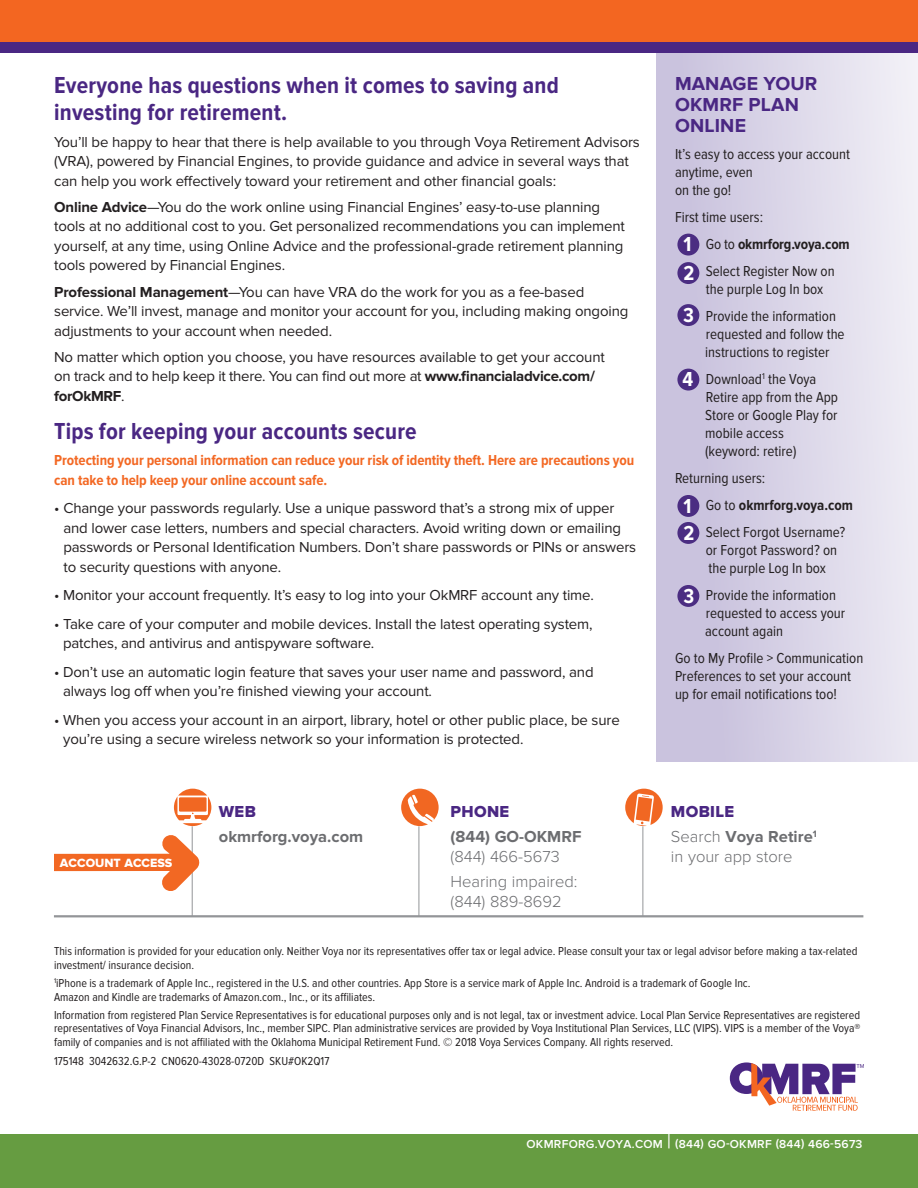
<style>
.page{position:relative;width:918px;height:1188px;background:#fff}
.page>*{position:absolute;margin:0;border:0;box-sizing:border-box;transform-origin:0 0}
.intro{font:700 24px/27px "Proxima Nova Cond";letter-spacing:.01em;color:#4a2783}
.Main_Text{font:700 21px "Proxima Nova Cond";color:#fff}
.Main_Text-2{font:700 19.5px/21px "Proxima Nova";letter-spacing:.01em;color:#4a2783}
.t1{font:300 16.5px/19.5px "Proxima Nova";color:#6c6d70}
.t2{font:700 16.5px/19.5px "Proxima Nova";color:#6c6d70}
.t3{font:16.5px "Proxima Nova Extrabld";letter-spacing:.02em;color:#4a2783}
.intro-2{font:15px/19.5px "Proxima Nova";letter-spacing:-.01em;color:#231f20}
.Main_Text-3{font:15px/19.5px "Proxima Nova";letter-spacing:-.01em;color:#231f20}
.Main_Text-4{font:15px/18px "Proxima Nova Cond";color:#231f20}
.Main_Text-5{font:700 15px/19.5px "Proxima Nova Cond";letter-spacing:-.005em;color:#f36823}
.V-Legal_Footnote_Com{font:15px/18px "Proxima Nova Cond";color:#231f20}
.Main_Text-6{font:700 15px "Proxima Nova Cond";letter-spacing:-.005em;color:#231f20}
.t4{font:12.3px "Proxima Nova Extrabld";color:#fff}
.V-Legal_Footnote_Com-2{font:12px/13.5px "Proxima Nova Cond";color:#231f20}
.t5{font:600 12px "Proxima Nova";letter-spacing:.02em;color:#fff}
.t6{font:5.85px "Proxima Nova";color:#4a2783}
.s1{font-weight:700}
.s2{font-weight:300}
.s3{font-weight:400}
.s4{font-weight:400;font-size:21px}
</style>
<div class="page">
<div style="left:656px;top:40px;width:262px;height:722px;background:linear-gradient(to right,#c5bddb,#efecf5)"></div>
<div style="left:0;top:27px;width:918px;height:26px;background:#4a2783"></div>
<div style="left:0;top:0;width:918px;height:41px;background:#f36621"></div>
<svg style="left:730px;top:1062px;width:128px;height:49px"></svg>
<div style="left:0;top:1134px;width:918px;height:54px;background:#669c41"></div>
<hr style="left:192px;top:826px;width:1px;height:90px;background:#939598">
<svg style="left:54px;top:835px;width:145px;height:56px"></svg>
<svg style="left:174px;top:789px;width:37px;height:37px"></svg>
<hr style="left:643px;top:826px;width:1px;height:90px;background:#939598">
<svg style="left:625px;top:789px;width:38px;height:37px"></svg>
<hr style="left:419px;top:826px;width:1px;height:90px;background:#939598">
<svg style="left:401px;top:789px;width:38px;height:37px"></svg>
<hr style="left:54px;top:915px;width:809px;height:2px;background:#939598">
<div style="left:677px;top:234px;width:22px;height:22px;background:#4b2d82;border-radius:50%"></div>
<div style="left:677px;top:262px;width:22px;height:22px;background:#4b2d82;border-radius:50%"></div>
<div style="left:677px;top:304px;width:22px;height:22px;background:#4b2d82;border-radius:50%"></div>
<div style="left:677px;top:369px;width:22px;height:22px;background:#4b2d82;border-radius:50%"></div>
<div style="left:677px;top:495px;width:22px;height:22px;background:#4b2d82;border-radius:50%"></div>
<div style="left:677px;top:522px;width:22px;height:22px;background:#4b2d82;border-radius:50%"></div>
<div style="left:677px;top:585px;width:22px;height:22px;background:#4b2d82;border-radius:50%"></div>
<p class="intro" style="left:54px;top:73px;width:506px">Everyone has questions when it comes to saving and investing for retirement.</p>
<p class="intro-2" style="left:54px;top:132px;width:587px">You’ll be happy to hear that there is help available to you through Voya Retirement Advisors (VRA), powered by Financial Engines, to provide guidance and advice in several ways that can help you work effectively toward your retirement and other financial goals:</p>
<p class="intro-2" style="left:54px;top:197px;width:572px"><span class="s1">Online Advice</span>—You do the work online using Financial Engines’ easy-to-use planning tools at no additional cost to you. Get personalized recommendations you can implement yourself, at any time, using Online Advice and the professional-grade retirement planning tools powered by Financial Engines.</p>
<p class="intro-2" style="left:54px;top:282px;width:576px"><span class="s1">Professional Management</span>—You can have VRA do the work for you as a fee-based service. We’ll invest, manage and monitor your account for you, including making ongoing adjustments to your account when needed.</p>
<p class="intro-2" style="left:54px;top:347px;width:552px">No matter which option you choose, you have resources available to get your account on track and to help keep it there. You can find out more at <span class="s1">www.financialadvice.com/ forOkMRF</span>.</p>
<p class="intro" style="left:54px;top:418px;width:364px">Tips for keeping your accounts secure</p>
<p class="Main_Text-5" style="left:54px;top:451px;width:582px">Protecting your personal information can reduce your risk of identity theft. Here are precautions you can take to help keep your online account safe.</p>
<p class="Main_Text-3" style="left:63px;top:499px;width:574px;text-indent:-9px">• Change your passwords regularly. Use a unique password that’s a strong mix of upper and lower case letters, numbers and special characters. Avoid writing down or emailing passwords or Personal Identification Numbers. Don’t share passwords or PINs or answers to security questions with anyone.</p>
<p class="Main_Text-3" style="left:54px;top:586px;width:541px">• Monitor your account frequently. It’s easy to log into your OkMRF account any time.</p>
<p class="Main_Text-3" style="left:63px;top:614px;width:531px;text-indent:-9px">• Take care of your computer and mobile devices. Install the latest operating system, patches, and antivirus and antispyware software.</p>
<p class="Main_Text-3" style="left:63px;top:662px;width:532px;text-indent:-9px">• Don’t use an automatic login feature that saves your user name and password, and always log off when you’re finished viewing your account.</p>
<p class="Main_Text-3" style="left:63px;top:710px;width:558px;text-indent:-9px">• When you access your account in an airport, library, hotel or other public place, be sure you’re using a secure wireless network so your information is protected.</p>
<p class="t4" style="left:60px;top:856px;width:114px">ACCOUNT ACCESS</p>
<p class="t3" style="left:219px;top:802px;width:39px">WEB</p>
<p class="t2" style="left:219px;top:828px;width:146px">okmrforg.voya.com</p>
<p class="t3" style="left:451px;top:802px;width:60px">PHONE</p>
<p class="t2" style="left:451px;top:828px;width:132px">(844) GO-OKMRF <span class="s2">(844) 466-5673</span></p>
<p class="t1" style="left:451px;top:872px;width:128px">Hearing impaired: (844) 889-8692</p>
<p class="Main_Text-2" style="left:675px;top:74px;width:144px">MANAGE YOUR<br>OKMRF PLAN<br>ONLINE</p>
<p class="Main_Text-4" style="left:675px;top:146px;width:177px">It’s easy to access your account anytime, even<br>on the go!</p>
<p class="Main_Text-4" style="left:675px;top:209px;width:90px">First time users:</p>
<p class="Main_Text-6" style="left:706px;top:236px;width:145px"><span class="s3">Go to</span> okmrforg.voya.com</p>
<p class="Main_Text-4" style="left:706px;top:263px;width:130px">Select Register Now on the purple Log In box</p>
<p class="Main_Text-4" style="left:705px;top:308px;width:141px">Provide the information requested and follow the instructions to register</p>
<p class="Main_Text-4" style="left:705px;top:371px;width:134px">Download<sup>1</sup> the Voya<br>Retire app from the App<br>Store or Google Play for mobile access (keyword: retire)</p>
<p class="Main_Text-4" style="left:675px;top:470px;width:92px">Returning users:</p>
<p class="Main_Text-6" style="left:706px;top:497px;width:149px"><span class="s3">Go to</span> okmrforg.voya.com</p>
<p class="Main_Text-4" style="left:706px;top:524px;width:141px">Select Forgot Username? or Forgot Password? on the purple Log In box</p>
<p class="Main_Text-4" style="left:705px;top:587px;width:142px">Provide the information requested to access your account again</p>
<p class="V-Legal_Footnote_Com" style="left:675px;top:650px;width:190px">Go to My Profile &gt; Communication<br>Preferences to set your account up for email notifications too!</p>
<p class="Main_Text" style="left:684px;top:232px;width:9px">1</p>
<p class="Main_Text" style="left:684px;top:261px;width:12px">2</p>
<p class="Main_Text" style="left:683px;top:303px;width:12px">3</p>
<p class="Main_Text" style="left:683px;top:367px;width:12px">4</p>
<p class="Main_Text" style="left:684px;top:494px;width:9px">1</p>
<p class="Main_Text" style="left:684px;top:521px;width:12px">2</p>
<p class="Main_Text" style="left:684px;top:584px;width:12px">3</p>
<p class="t3" style="left:671px;top:802px;width:65px">MOBILE</p>
<p class="t1" style="left:671px;top:827px;width:147px">Search <span class="s1">Voya Retire</span><sup>1 </sup>in your app store</p>
<p class="V-Legal_Footnote_Com-2" style="left:54px;top:945px;width:805px">This information is provided for your education only. Neither Voya nor its representatives offer tax or legal advice. Please consult your tax or legal advisor before making a tax-related investment/ insurance decision.</p>
<p class="V-Legal_Footnote_Com-2" style="left:54px;top:977px;width:698px"><sup>1</sup>iPhone is a trademark of Apple Inc., registered in the U.S. and other countries. App Store is a service mark of Apple Inc. Android is a trademark of Google Inc.<br>Amazon and Kindle are trademarks of Amazon.com., Inc., or its affiliates.</p>
<p class="V-Legal_Footnote_Com-2" style="left:54px;top:1008px;width:808px;text-align:justify">Information from registered Plan Service Representatives is for educational purposes only and is not legal, tax or investment advice. Local Plan Service Representatives are registered representatives of Voya Financial Advisors, Inc., member SIPC. Plan administrative services are provided by Voya Institutional Plan Services, LLC (VIPS). VIPS is a member of the Voya® family of companies and is not affiliated with the Oklahoma Municipal Retirement Fund. © 2018 Voya Services Company. All rights reserved.</p>
<p class="V-Legal_Footnote_Com-2" style="left:54px;top:1055px;width:277px">175148 3042632.G.P-2 CN0620-43028-0720D SKU#OK2Q17</p>
<p class="t6" style="left:857px;top:1063px;width:10px">TM</p>
<p class="t5" style="left:527px;top:1137px;width:337px">OKMRFORG.VOYA.COM <span class="s4">|</span> (844) GO-OKMRF (844) 466-5673</p>
</div>
